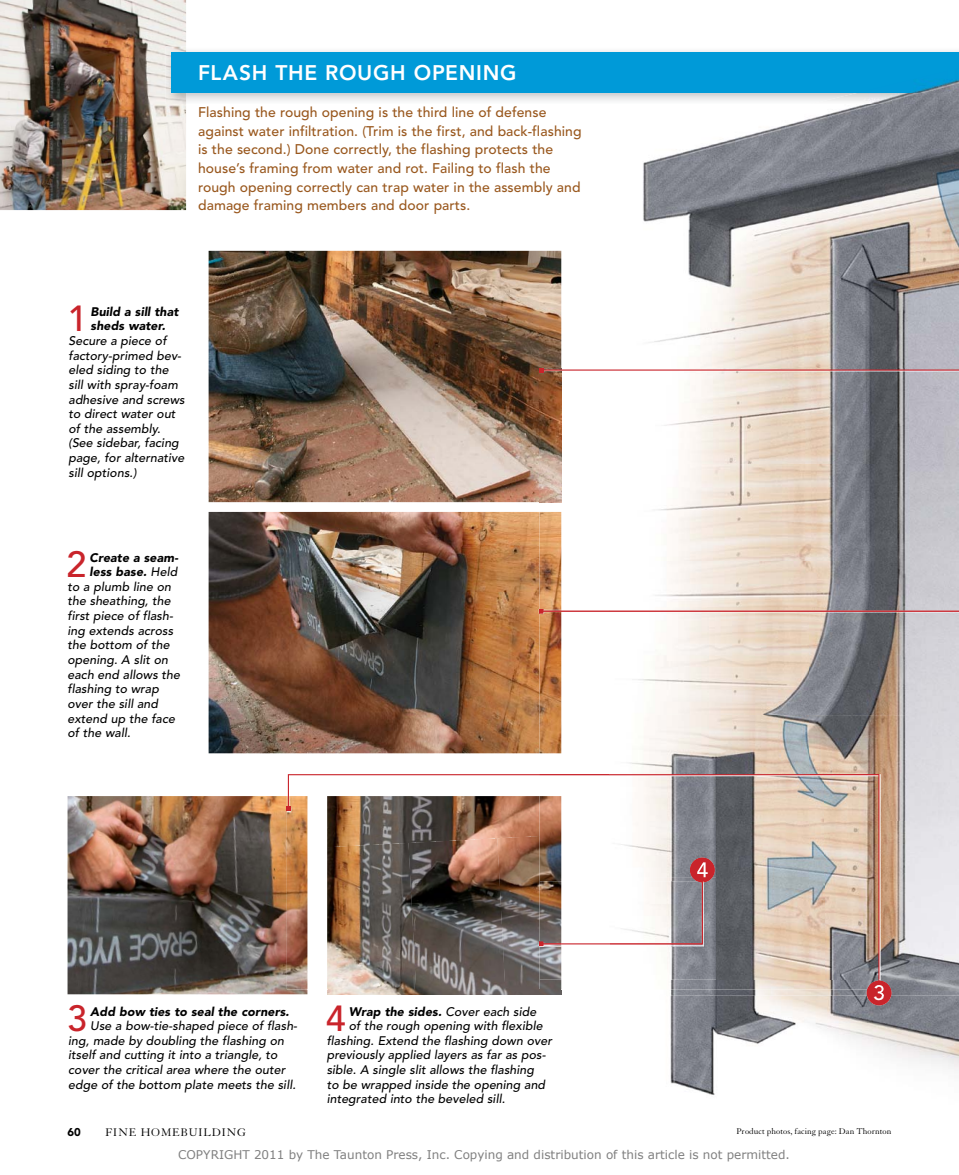
<style>
.page{position:relative;width:959px;height:1175px;background:#fff}
.page>*{position:absolute;margin:0;border:0;box-sizing:border-box;transform-origin:0 0}
.t1{font:500 36px "Avenir LT Std";color:#c9242b}
.t2{font:800 21px "Avenir LT Std";letter-spacing:.035em;color:#fff}
.t3{font:500 21px "Avenir LT Std";color:#fff}
.t4{font:500 13.95px/18.6px "Avenir LT Std";letter-spacing:.005em;color:#99581e}
.t5{font:italic 500 12.3px/14.7px "Avenir LT Std";letter-spacing:.005em;color:#000}
.t6{font:italic 900 12.3px/14.7px "Avenir LT Std";letter-spacing:.005em;color:#000}
.t7{font:12px "Verdana";color:#808080}
.t8{font:12px "Granjon LT Std";letter-spacing:.07em;color:#000}
.t9{font:900 11.25px "Avenir LT Std";color:#000}
.t10{font:9px "Granjon LT Std";letter-spacing:.005em;color:#000}
.s1{font-weight:500}
</style>
<div class="page">
<img style="left:0;top:0;width:186px;height:210px">
<img style="left:208px;top:251px;width:353px;height:251px">
<img style="left:208px;top:512px;width:332px;height:241px">
<img style="left:327px;top:989px;width:539px;height:6px">
<img style="left:68px;top:796px;width:239px;height:198px">
<img style="left:166px;top:47px;width:20px;height:57px">
<div style="left:171px;top:52px;width:787px;height:41px;background:#009ad8"></div>
<img style="left:643px;top:104px;width:315px;height:264px">
<img style="left:670px;top:995px;width:288px;height:100px">
<img style="left:811px;top:93px;width:147px;height:11px">
<img style="left:911px;top:80px;width:47px;height:13px">
<img style="left:287px;top:796px;width:20px;height:193px">
<img style="left:288px;top:774px;width:251px;height:214px">
<svg style="left:286px;top:806px;width:5px;height:4px"></svg>
<div style="left:866px;top:980px;width:25px;height:25px;background:#c9242b;border-radius:50%"></div>
<img style="left:891px;top:994px;width:67px;height:1px">
<img style="left:539px;top:979px;width:2px;height:15px">
<svg style="left:541px;top:980px;width:417px;height:14px"></svg>
<img style="left:539px;top:368px;width:22px;height:134px">
<img style="left:539px;top:796px;width:1px;height:183px">
<svg style="left:540px;top:369px;width:418px;height:611px"></svg>
<svg style="left:538px;top:368px;width:5px;height:4px"></svg>
<h2 class="t2" style="left:198px;top:61px;width:320px">FLASH THE ROUGH OPENING</h2>
<p class="t4" style="left:198px;top:103px;width:385px">Flashing the rough opening is the third line of defense against water infiltration. (Trim is the first, and back-flashing is the second.) Done correctly, the flashing protects the house’s framing from water and rot. Failing to flash the rough opening correctly can trap water in the assembly and damage framing members and door parts.</p>
<h1 class="t1" style="left:67px;top:297px;width:22px">1</h1>
<p class="t6" style="left:91px;top:304px;width:89px">Build a sill that sheds water.</p>
<p class="t5" style="left:68px;top:334px;width:118px">Secure a piece of factory-primed bev&shy;eled siding to the sill with spray-foam adhesive and screws to direct water out of the assembly. (See sidebar, facing page, for alternative sill options.)</p>
<h1 class="t1" style="left:66px;top:543px;width:22px">2</h1>
<p class="t6" style="left:90px;top:550px;width:90px">Create a seam-</p>
<p class="t6" style="left:90px;top:564px;width:89px">less base. <span class="s1">Held</span></p>
<p class="t5" style="left:68px;top:579px;width:105px">to a plumb line on</p>
<p class="t5" style="left:68px;top:594px;width:105px">the sheathing, the</p>
<p class="t5" style="left:68px;top:609px;width:107px">first piece of flash-</p>
<p class="t5" style="left:68px;top:623px;width:107px">ing extends across</p>
<p class="t5" style="left:68px;top:638px;width:104px">the bottom of the</p>
<p class="t5" style="left:68px;top:652px;width:102px">opening. A slit on</p>
<p class="t5" style="left:68px;top:667px;width:114px">each end allows the</p>
<p class="t5" style="left:68px;top:682px;width:93px">flashing to wrap</p>
<p class="t5" style="left:68px;top:696px;width:92px">over the sill and</p>
<p class="t5" style="left:68px;top:711px;width:109px">extend up the face</p>
<p class="t5" style="left:68px;top:726px;width:64px">of the wall.</p>
<h1 class="t1" style="left:67px;top:997px;width:22px">3</h1>
<h1 class="t1" style="left:326px;top:997px;width:22px">4</h1>
<p class="t6" style="left:90px;top:1004px;width:200px">Add bow ties to seal the corners.</p>
<p class="t5" style="left:68px;top:1018px;width:230px;text-indent:22px">Use a bow-tie-shaped piece of flash&shy;ing, made by doubling the flashing on itself and cutting it into a triangle, to cover the critical area where the outer edge of the bottom plate meets the sill.</p>
<p class="t6" style="left:349px;top:1004px;width:189px">Wrap the sides. <span class="s1">Cover each side</span></p>
<p class="t5" style="left:349px;top:1018px;width:195px">of the rough opening with flexible</p>
<p class="t5" style="left:327px;top:1033px;width:227px">flashing. Extend the flashing down over</p>
<p class="t5" style="left:327px;top:1048px;width:220px">previously applied layers as far as pos-</p>
<p class="t5" style="left:327px;top:1062px;width:209px">sible. A single slit allows the flashing</p>
<p class="t5" style="left:327px;top:1077px;width:220px">to be wrapped inside the opening and</p>
<p class="t5" style="left:327px;top:1092px;width:180px">integrated into the beveled sill.</p>
<h2 class="t3" style="left:873px;top:980px;width:13px">3</h2>
<p class="t9" style="left:68px;top:1125px;width:15px">60</p>
<p class="t8" style="left:105px;top:1126px;width:142px">FINE HOMEBUILDING</p>
<p class="t10" style="left:736px;top:1125px;width:156px">Product photos, facing page: Dan Thornton</p>
<p class="t7" style="left:178px;top:1147px;width:613px">COPYRIGHT 2011 by The Taunton Press, Inc. Copying and distribution of this article is not permitted.</p>
</div>
